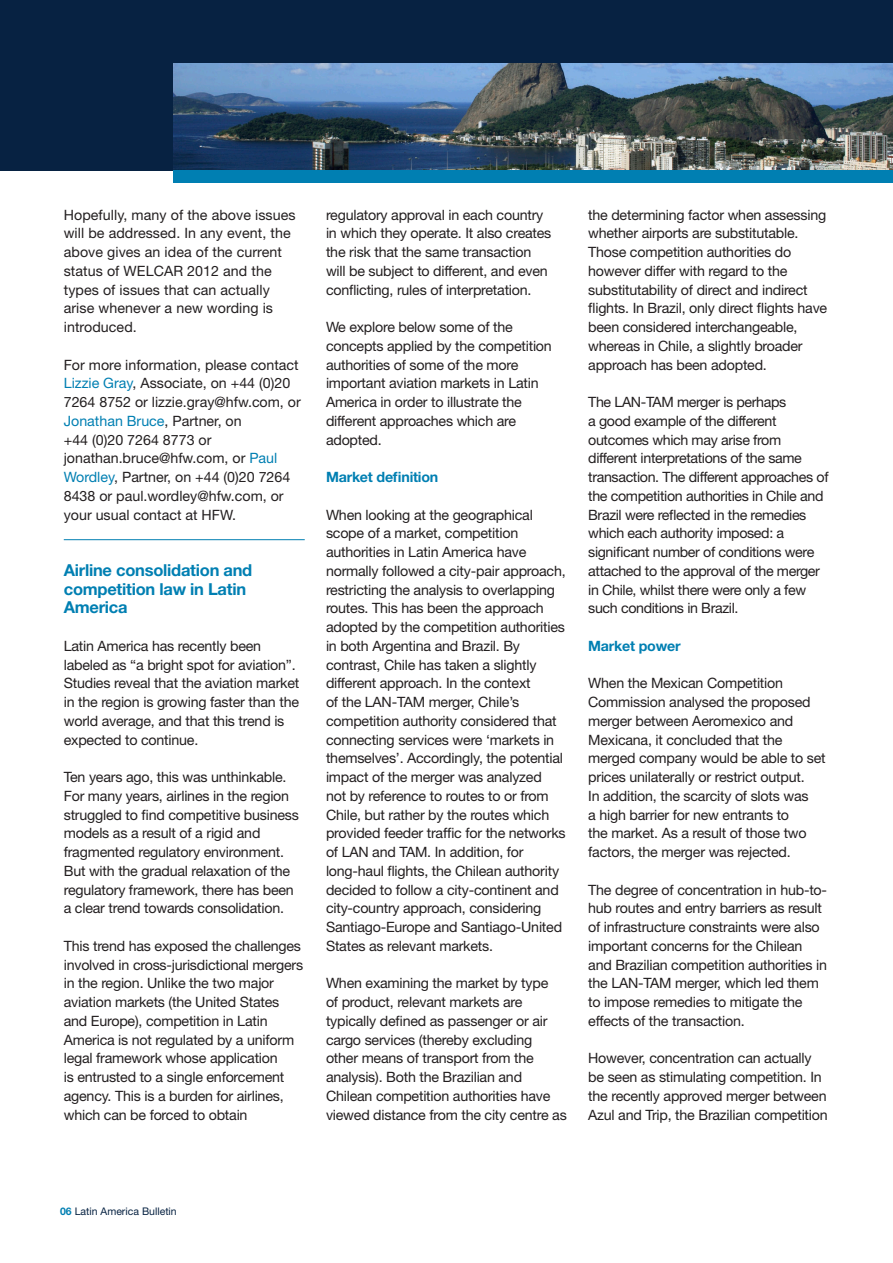
<style>
.page{position:relative;width:893px;height:1263px;background:#fff}
.page>*{position:absolute;margin:0;border:0;box-sizing:border-box;transform-origin:0 0}
.t1{font:700 16.5px/18.8px "Helvetica Neue LT";letter-spacing:-.015em;color:#007fb2}
.Body_Copy{font:14.25px/18.8px "Helvetica Neue LT";letter-spacing:-.015em;color:#231f20}
.Body_Copy-2{font:14.25px/18.8px "Helvetica Neue LT";letter-spacing:.005em;color:#231f20}
.t2{font:700 14.25px "Helvetica Neue LT";letter-spacing:-.015em;color:#007fb2}
.t3{font:10.5px "Helvetica Neue LT";color:#072242}
.s1{color:#007fb2}
.s2{font-weight:700;color:#007fb2}
</style>
<div class="page">
<div style="left:0;top:0;width:893px;height:170px;background:#072242"></div>
<img style="left:174px;top:64px;width:719px;height:106px">
<div style="left:174px;top:170px;width:719px;height:13px;background:#007fb2"></div>
<hr style="left:64px;top:539px;width:241px;height:1px;background:#007fb2">
<p class="Body_Copy-2" style="left:64px;top:205px;width:233px">Hopefully, many of the above issues will be addressed. In any event, the above gives an idea of the current status of WELCAR 2012 and the types of issues that can actually arise whenever a new wording is introduced.</p>
<p class="Body_Copy" style="left:64px;top:355px;width:239px">For more information, please contact<br><span class="s1">Lizzie Gray</span>, Associate, on +44 (0)20<br>7264 8752 or lizzie.gray@hfw.com, or<br><span class="s1">Jonathan Bruce</span>, Partner, on<br>+44 (0)20 7264 8773 or jonathan.bruce@hfw.com, or <span class="s1">Paul<br>Wordley</span>, Partner, on +44 (0)20 7264<br>8438 or paul.wordley@hfw.com, or your usual contact at HFW.</p>
<p class="t1" style="left:64px;top:560px;width:190px">Airline consolidation and competition law in Latin<br>America</p>
<p class="Body_Copy" style="left:64px;top:636px;width:237px">Latin America has recently been labeled as “a bright spot for aviation”.<br>Studies reveal that the aviation market in the region is growing faster than the world average, and that this trend is expected to continue.</p>
<p class="Body_Copy" style="left:64px;top:767px;width:237px">Ten years ago, this was unthinkable.<br>For many years, airlines in the region struggled to find competitive business models as a result of a rigid and fragmented regulatory environment.<br>But with the gradual relaxation of the regulatory framework, there has been a clear trend towards consolidation.</p>
<p class="Body_Copy" style="left:64px;top:936px;width:241px">This trend has exposed the challenges involved in cross-jurisdictional mergers in the region. Unlike the two major aviation markets (the United States and Europe), competition in Latin America is not regulated by a uniform legal framework whose application<br>is entrusted to a single enforcement agency. This is a burden for airlines, which can be forced to obtain</p>
<p class="Body_Copy" style="left:326px;top:205px;width:227px">regulatory approval in each country in which they operate. It also creates the risk that the same transaction will be subject to different, and even conflicting, rules of interpretation.</p>
<p class="Body_Copy" style="left:326px;top:317px;width:227px">We explore below some of the concepts applied by the competition authorities of some of the more important aviation markets in Latin<br>America in order to illustrate the different approaches which are adopted.</p>
<p class="t2" style="left:326px;top:468px;width:114px">Market definition</p>
<p class="Body_Copy" style="left:326px;top:505px;width:241px">When looking at the geographical scope of a market, competition authorities in Latin America have normally followed a city-pair approach, restricting the analysis to overlapping routes. This has been the approach adopted by the competition authorities in both Argentina and Brazil. By contrast, Chile has taken a slightly different approach. In the context<br>of the LAN-TAM merger, Chile’s competition authority considered that connecting services were ‘markets in themselves’. Accordingly, the potential impact of the merger was analyzed<br>not by reference to routes to or from Chile, but rather by the routes which provided feeder traffic for the networks of LAN and TAM. In addition, for long-haul flights, the Chilean authority decided to follow a city-continent and city-country approach, considering Santiago-Europe and Santiago-United States as relevant markets.</p>
<p class="Body_Copy" style="left:326px;top:974px;width:242px">When examining the market by type<br>of product, relevant markets are typically defined as passenger or air cargo services (thereby excluding other means of transport from the analysis). Both the Brazilian and Chilean competition authorities have viewed distance from the city centre as</p>
<p class="Body_Copy" style="left:588px;top:205px;width:241px">the determining factor when assessing whether airports are substitutable.<br>Those competition authorities do however differ with regard to the substitutability of direct and indirect flights. In Brazil, only direct flights have been considered interchangeable, whereas in Chile, a slightly broader approach has been adopted.</p>
<p class="Body_Copy" style="left:588px;top:392px;width:242px">The LAN-TAM merger is perhaps<br>a good example of the different outcomes which may arise from different interpretations of the same transaction. The different approaches of the competition authorities in Chile and Brazil were reflected in the remedies which each authority imposed: a significant number of conditions were attached to the approval of the merger in Chile, whilst there were only a few such conditions in Brazil.</p>
<p class="t2" style="left:588px;top:637px;width:94px">Market power</p>
<p class="Body_Copy" style="left:588px;top:674px;width:239px">When the Mexican Competition Commission analysed the proposed merger between Aeromexico and Mexicana, it concluded that the merged company would be able to set prices unilaterally or restrict output.<br>In addition, the scarcity of slots was<br>a high barrier for new entrants to<br>the market. As a result of those two factors, the merger was rejected.</p>
<p class="Body_Copy" style="left:588px;top:880px;width:240px">The degree of concentration in hub-to&shy;hub routes and entry barriers as result of infrastructure constraints were also important concerns for the Chilean and Brazilian competition authorities in the LAN-TAM merger, which led them to impose remedies to mitigate the effects of the transaction.</p>
<p class="Body_Copy" style="left:588px;top:1049px;width:241px">However, concentration can actually be seen as stimulating competition. In the recently approved merger between Azul and Trip, the Brazilian competition</p>
<p class="t3" style="left:60px;top:1205px;width:118px"><span class="s2">06</span> Latin America Bulletin</p>
</div>
